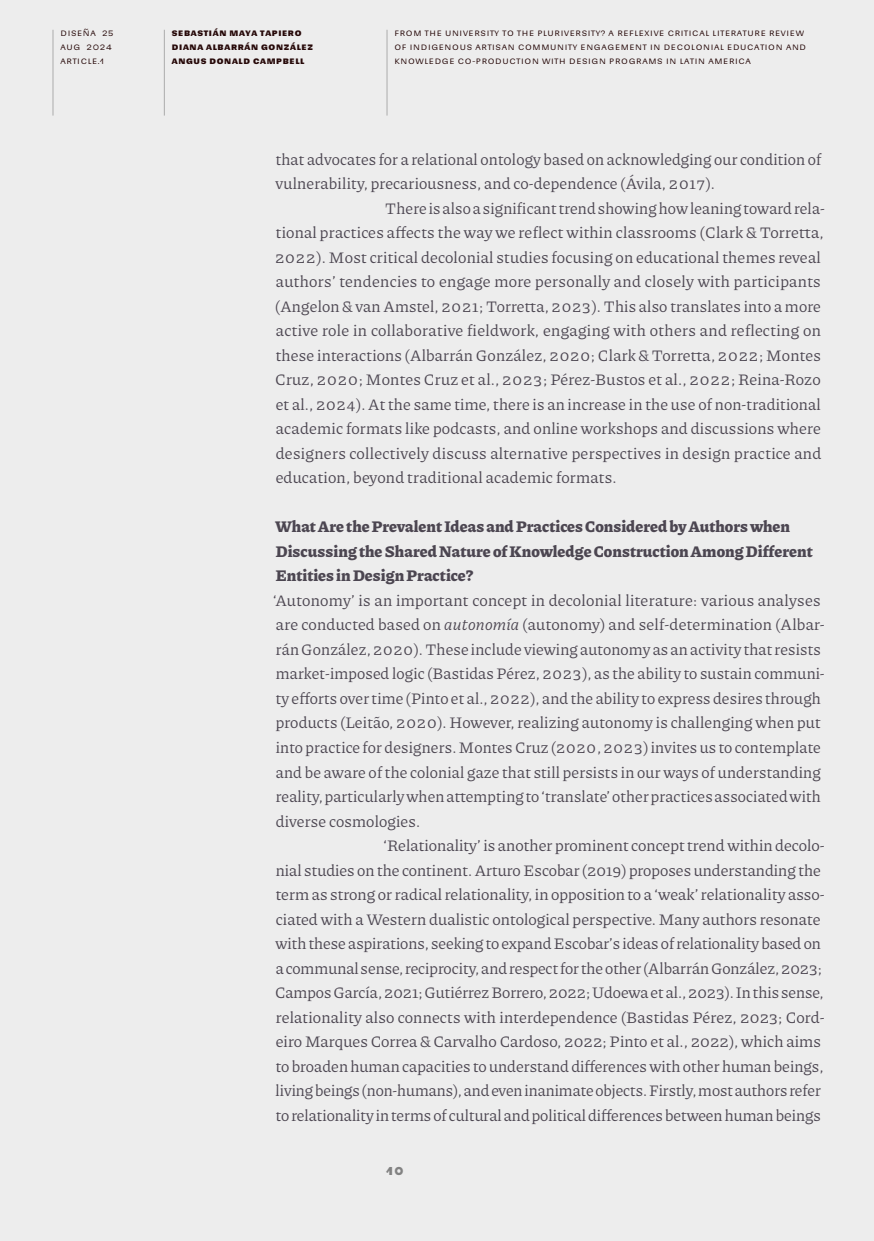
<style>
.page{position:relative;width:874px;height:1241px;background:#fff}
.page>*{position:absolute;margin:0;border:0;box-sizing:border-box;transform-origin:0 0}
.t1{font:16.1px "Piazzolla";letter-spacing:.01em;color:#4c4651}
.t2{font:800 16.1px/24.5px "Piazzolla";letter-spacing:.005em;color:#4c4651}
.t3{font:700 14px "Sudamerican Grotesk QF";color:#828282}
.t4{font:9.62px/14px "Sudamerican Grotesk QF";letter-spacing:.07em;color:#260808}
.t5{font:700 9.62px/14px "Sudamerican Grotesk QF";letter-spacing:.07em;color:#260808}
.s1{font-style:italic}
</style>
<div class="page">
<div style="left:0;top:0;width:873px;height:1240px;background:#ededed"></div>
<hr style="left:52px;top:30px;width:1px;height:85px;background:#ababab">
<hr style="left:164px;top:30px;width:1px;height:85px;background:#ababab">
<hr style="left:386px;top:30px;width:1px;height:85px;background:#ababab">
<p class="t4" style="left:60px;top:25px;width:54px">Diseña 25<br>Aug 2024 article.1</p>
<p class="t5" style="left:172px;top:25px;width:142px">Sebastián Maya Tapiero<br>Diana Albarrán González<br>Angus Donald Campbell</p>
<p class="t4" style="left:394px;top:25px;width:411px">From the University to the Plu riversity? A Reflexive Critical Literatu re Review of I ndigenous Artisan Community Engagement in Decolonial Educa</p>
<p class="t4" style="left:760px;top:39px;width:47px">tion and</p>
<p class="t4" style="left:394px;top:53px;width:351px">Knowledge Co-Production with D esign Programs in Latin America</p>
<p class="t1" style="left:275px;top:149px;width:547px">that advocates for a relational ontology based on acknowledging our condition of</p>
<p class="t1" style="left:275px;top:173px;width:440px">vulnerability, precariousness, and co-dependence (Ávila, 2017).</p>
<p class="t1" style="left:385px;top:198px;width:440px">There is also a significant trend showing how leaning toward rela-</p>
<p class="t1" style="left:275px;top:222px;width:549px">tional practices affects the way we reflect within classrooms (Clark &amp; Torretta,</p>
<p class="t1" style="left:275px;top:247px;width:547px">2022). Most critical decolonial studies focusing on educational themes reveal</p>
<p class="t1" style="left:276px;top:271px;width:546px">authors’ tendencies to engage more personally and closely with participants</p>
<p class="t1" style="left:275px;top:296px;width:547px">(Angelon &amp; van Amstel, 2021; Torretta, 2023). This also translates into a more</p>
<p class="t1" style="left:276px;top:320px;width:546px">active role in collaborative fieldwork, engaging with others and reflecting on</p>
<p class="t1" style="left:275px;top:345px;width:546px">these interactions (Albarrán González, 2020; Clark &amp; Torretta, 2022; Montes</p>
<p class="t1" style="left:275px;top:369px;width:546px">Cruz, 2020; Montes Cruz et al., 2023; Pérez-Bustos et al., 2022; Reina-Rozo</p>
<p class="t1" style="left:275px;top:394px;width:546px">et al., 2024). At the same time, there is an increase in the use of non-traditional</p>
<p class="t1" style="left:276px;top:418px;width:546px">academic formats like podcasts, and online workshops and discussions where</p>
<p class="t1" style="left:275px;top:443px;width:547px">designers collectively discuss alternative perspectives in design practice and</p>
<p class="t1" style="left:275px;top:467px;width:342px">education, beyond traditional academic formats.</p>
<p class="t2" style="left:275px;top:513px;width:538px">What Are the Prevalent Ideas and Practices Considered by Authors when<br>Discussing the Shared Nature of Knowledge Construction Among Different<br>Entities in Design Practice?</p>
<p class="t1" style="left:273px;top:590px;width:549px">‘Autonomy’ is an important concept in decolonial literature: various analyses</p>
<p class="t1" style="left:276px;top:614px;width:550px">are conducted based on <span class="s1">autonomía</span> (autonomy) and self-determination (Albar-</p>
<p class="t1" style="left:275px;top:639px;width:546px">rán González, 2020). These include viewing autonomy as an activity that resists</p>
<p class="t1" style="left:275px;top:663px;width:550px">market-imposed logic (Bastidas Pérez, 2023), as the ability to sustain communi-</p>
<p class="t1" style="left:275px;top:688px;width:546px">ty efforts over time (Pinto et al., 2022), and the ability to express desires through</p>
<p class="t1" style="left:275px;top:712px;width:546px">products (Leitão, 2020). However, realizing autonomy is challenging when put</p>
<p class="t1" style="left:275px;top:737px;width:546px">into practice for designers. Montes Cruz (2020, 2023) invites us to contemplate</p>
<p class="t1" style="left:276px;top:761px;width:546px">and be aware of the colonial gaze that still persists in our ways of understanding</p>
<p class="t1" style="left:275px;top:786px;width:546px">reality, particularly when attempting to ‘translate’ other practices associated with</p>
<p class="t1" style="left:275px;top:810px;width:146px">diverse cosmologies.</p>
<p class="t1" style="left:383px;top:835px;width:442px">‘Relationality’ is another prominent concept trend within decolo-</p>
<p class="t1" style="left:275px;top:859px;width:546px">nial studies on the continent. Arturo Escobar (2019) proposes understanding the</p>
<p class="t1" style="left:275px;top:884px;width:550px">term as strong or radical relationality, in opposition to a ‘weak’ relationality asso-</p>
<p class="t1" style="left:275px;top:908px;width:546px">ciated with a Western dualistic ontological perspective. Many authors resonate</p>
<p class="t1" style="left:275px;top:933px;width:546px">with these aspirations, seeking to expand Escobar’s ideas of relationality based on</p>
<p class="t1" style="left:276px;top:957px;width:547px">a communal sense, reciprocity, and respect for the other (Albarrán González, 2023;</p>
<p class="t1" style="left:275px;top:982px;width:549px">Campos García, 2021; Gutiérrez Borrero, 2022; Udoewa et al., 2023). In this sense,</p>
<p class="t1" style="left:275px;top:1006px;width:550px">relationality also connects with interdependence (Bastidas Pérez, 2023; Cord-</p>
<p class="t1" style="left:275px;top:1031px;width:546px">eiro Marques Correa &amp; Carvalho Cardoso, 2022; Pinto et al., 2022), which aims</p>
<p class="t1" style="left:275px;top:1055px;width:549px">to broaden human capacities to understand differences with other human beings,</p>
<p class="t1" style="left:275px;top:1080px;width:546px">living beings (non-humans), and even inanimate objects. Firstly, most authors refer</p>
<p class="t1" style="left:275px;top:1104px;width:546px">to relationality in terms of cultural and political differences between human beings</p>
<p class="t3" style="left:386px;top:1158px;width:18px">10</p>
</div>
